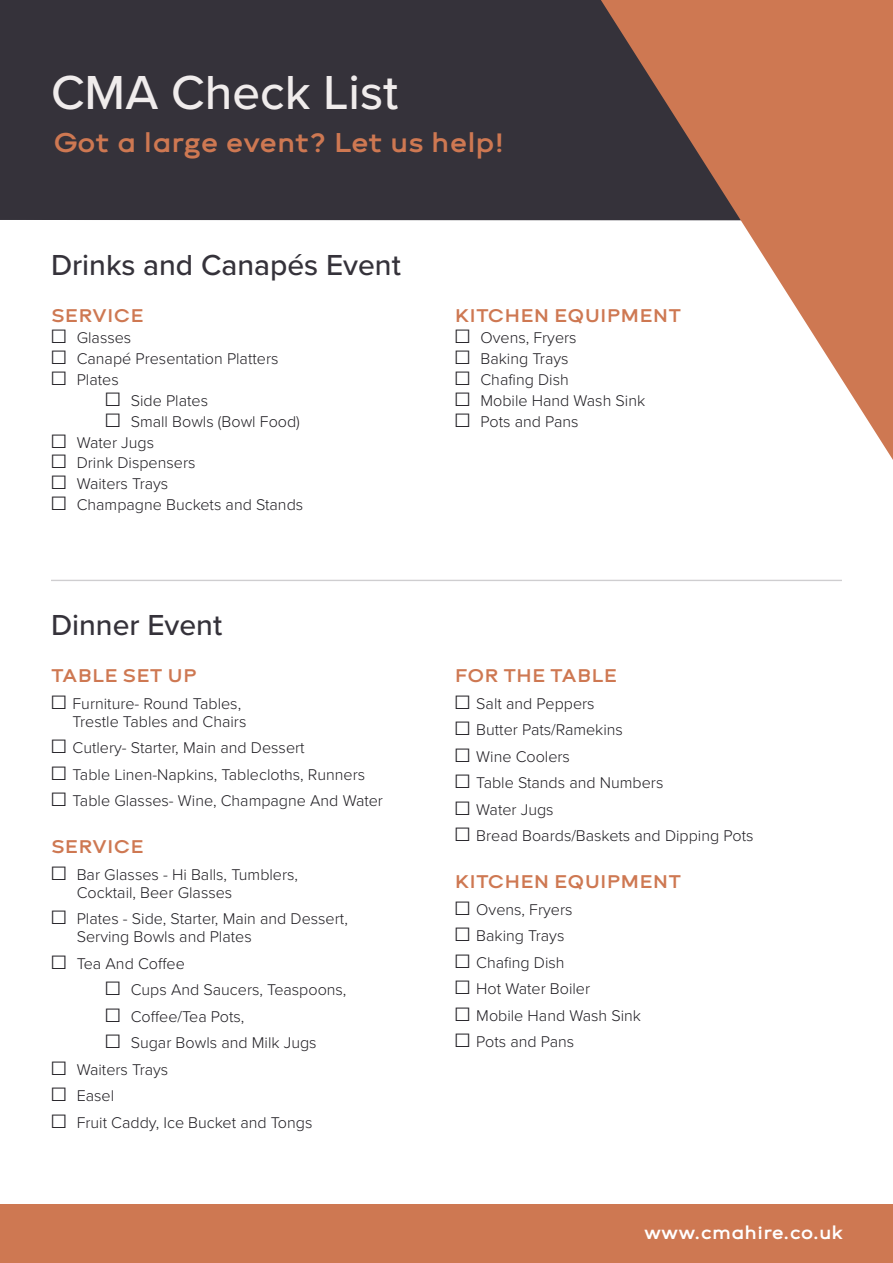
<style>
.page{position:relative;width:893px;height:1263px;background:#fff}
.page>*{position:absolute;margin:0;border:0;box-sizing:border-box;transform-origin:0 0}
.t1{font:500 49.5px "Proxima Nova";color:#f0ecec}
.body{font:500 30px "Proxima Nova";color:#35323a}
.body-2{font:700 28.5px "Brooklyn";color:#ce7852}
.body-3{font:700 19.5px "Brooklyn";color:#fff}
.body-4{font:700 19.35px "Brooklyn";color:#ce7852}
.body-5{font:300 16.05px/18px "Proxima Nova";color:#201e23}
.s1{font-size:23.4px}
</style>
<div class="page">
<div style="left:0;top:0;width:893px;height:220px;background:#35323a"></div>
<svg style="left:601px;top:0;width:292px;height:460px;fill:#ce7852"></svg>
<hr style="left:51px;top:580px;width:791px;height:1px;background:#cfced0">
<div style="left:0;top:1204px;width:893px;height:59px;background:#ce7852"></div>
<p class="t1" style="left:51px;top:56px;width:349px">CMA Check List</p>
<p class="body-2" style="left:54px;top:129px;width:452px">Got a large event? Let us help!</p>
<p class="body" style="left:51px;top:242px;width:351px">Drinks and Canapés Event</p>
<p class="body-4" style="left:51px;top:306px;width:94px">SERVICE</p>
<p class="body-5" style="left:51px;top:328px;width:82px"><span class="s1">☐</span> Glasses</p>
<p class="body-5" style="left:51px;top:349px;width:229px"><span class="s1">☐</span> Canapé Presentation Platters</p>
<p class="body-5" style="left:51px;top:370px;width:69px"><span class="s1">☐</span> Plates</p>
<p class="body-5" style="left:105px;top:390px;width:105px"><span class="s1">☐</span> Side Plates</p>
<p class="body-5" style="left:105px;top:411px;width:196px"><span class="s1">☐</span> Small Bowls (Bowl Food)</p>
<p class="body-5" style="left:51px;top:432px;width:105px"><span class="s1">☐</span> Water Jugs</p>
<p class="body-5" style="left:51px;top:453px;width:146px"><span class="s1">☐</span> Drink Dispensers</p>
<p class="body-5" style="left:51px;top:474px;width:119px"><span class="s1">☐</span> Waiters Trays</p>
<p class="body-5" style="left:51px;top:495px;width:254px"><span class="s1">☐</span> Champagne Buckets and Stands</p>
<p class="body" style="left:51px;top:602px;width:173px">Dinner Event</p>
<p class="body-4" style="left:51px;top:666px;width:147px">TABLE SET UP</p>
<p class="body-5" style="left:73px;top:693px;width:175px;text-indent:-22px"><span class="s1">☐</span> Furniture- Round Tables,<br>Trestle Tables and Chairs</p>
<p class="body-5" style="left:51px;top:738px;width:255px"><span class="s1">☐</span> Cutlery- Starter, Main and Dessert</p>
<p class="body-5" style="left:51px;top:764px;width:316px"><span class="s1">☐</span> Table Linen-Napkins, Tablecloths, Runners</p>
<p class="body-5" style="left:51px;top:791px;width:334px"><span class="s1">☐</span> Table Glasses- Wine, Champagne And Water</p>
<p class="body-4" style="left:51px;top:837px;width:94px">SERVICE</p>
<p class="body-5" style="left:77px;top:864px;width:223px;text-indent:-26px"><span class="s1">☐</span> Bar Glasses - Hi Balls, Tumblers,<br>Cocktail, Beer Glasses</p>
<p class="body-5" style="left:77px;top:909px;width:273px;text-indent:-26px"><span class="s1">☐</span> Plates - Side, Starter, Main and Dessert,<br>Serving Bowls and Plates</p>
<p class="body-5" style="left:51px;top:954px;width:135px"><span class="s1">☐</span> Tea And Coffee</p>
<p class="body-5" style="left:105px;top:980px;width:243px"><span class="s1">☐</span> Cups And Saucers, Teaspoons,</p>
<p class="body-5" style="left:105px;top:1007px;width:141px"><span class="s1">☐</span> Coffee/Tea Pots,</p>
<p class="body-5" style="left:105px;top:1033px;width:213px"><span class="s1">☐</span> Sugar Bowls and Milk Jugs</p>
<p class="body-5" style="left:51px;top:1060px;width:119px"><span class="s1">☐</span> Waiters Trays</p>
<p class="body-5" style="left:51px;top:1086px;width:65px"><span class="s1">☐</span> Easel</p>
<p class="body-5" style="left:51px;top:1113px;width:263px"><span class="s1">☐</span> Fruit Caddy, Ice Bucket and Tongs</p>
<p class="body-4" style="left:455px;top:306px;width:228px">KITCHEN EQUIPMENT</p>
<p class="body-5" style="left:455px;top:328px;width:123px"><span class="s1">☐</span> Ovens, Fryers</p>
<p class="body-5" style="left:455px;top:349px;width:115px"><span class="s1">☐</span> Baking Trays</p>
<p class="body-5" style="left:455px;top:370px;width:116px"><span class="s1">☐</span> Chafing Dish</p>
<p class="body-5" style="left:455px;top:390px;width:192px"><span class="s1">☐</span> Mobile Hand Wash Sink</p>
<p class="body-5" style="left:455px;top:411px;width:125px"><span class="s1">☐</span> Pots and Pans</p>
<p class="body-4" style="left:455px;top:666px;width:164px">FOR THE TABLE</p>
<p class="body-5" style="left:455px;top:693px;width:141px"><span class="s1">☐</span> Salt and Peppers</p>
<p class="body-5" style="left:455px;top:720px;width:170px"><span class="s1">☐</span> Butter Pats/Ramekins</p>
<p class="body-5" style="left:455px;top:746px;width:117px"><span class="s1">☐</span> Wine Coolers</p>
<p class="body-5" style="left:455px;top:773px;width:210px"><span class="s1">☐</span> Table Stands and Numbers</p>
<p class="body-5" style="left:455px;top:799px;width:100px"><span class="s1">☐</span> Water Jugs</p>
<p class="body-5" style="left:455px;top:826px;width:300px"><span class="s1">☐</span> Bread Boards/Baskets and Dipping Pots</p>
<p class="body-4" style="left:455px;top:872px;width:228px">KITCHEN EQUIPMENT</p>
<p class="body-5" style="left:455px;top:900px;width:119px"><span class="s1">☐</span> Ovens, Fryers</p>
<p class="body-5" style="left:455px;top:926px;width:111px"><span class="s1">☐</span> Baking Trays</p>
<p class="body-5" style="left:455px;top:953px;width:111px"><span class="s1">☐</span> Chafing Dish</p>
<p class="body-5" style="left:455px;top:979px;width:137px"><span class="s1">☐</span> Hot Water Boiler</p>
<p class="body-5" style="left:455px;top:1006px;width:188px"><span class="s1">☐</span> Mobile Hand Wash Sink</p>
<p class="body-5" style="left:455px;top:1032px;width:121px"><span class="s1">☐</span> Pots and Pans</p>
<p class="body-3" style="left:644px;top:1223px;width:201px">www.cmahire.co.uk</p>
</div>
